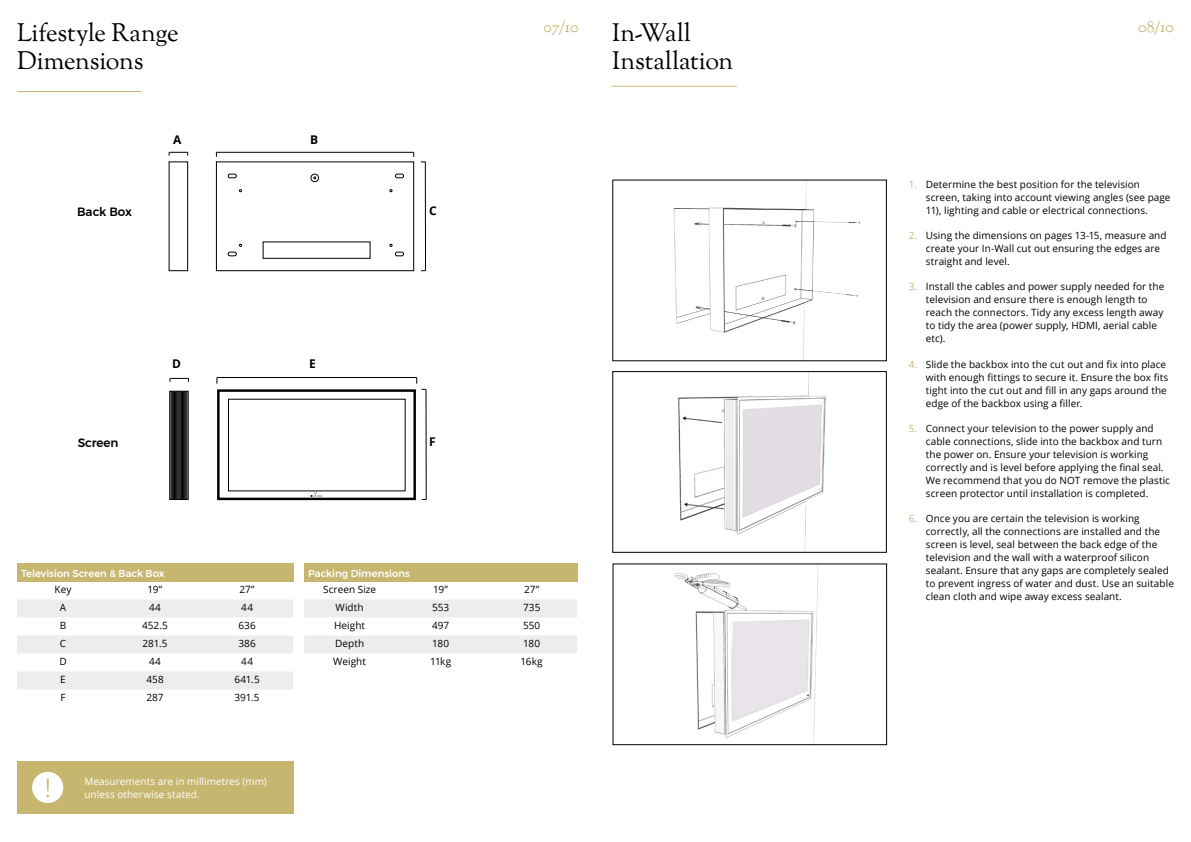
<style>
.page{position:relative;width:1191px;height:842px;background:#fff}
.page>*{position:absolute;margin:0;border:0;box-sizing:border-box;transform-origin:0 0}
.t1{font:300 26px "Montserrat";color:#c6b670}
.t2{font:25px/28px "Sorts Mill Goudy";letter-spacing:-.01em;color:#000}
.t3{font:16px "Sorts Mill Goudy";letter-spacing:-.01em;color:#c6b670}
.t4{font:500 12px "Montserrat";letter-spacing:-.005em;color:#000}
.t5{font:700 12px "Open Sans";color:#000}
.t6{font:10px/13px "Open Sans";letter-spacing:.005em;color:#000}
.t7{font:10px "Open Sans";letter-spacing:.005em;color:#fff}
.t8{font:500 10px "Montserrat";color:#fff}
.s1{color:#c6b670}
</style>
<div class="page">
<hr style="left:17px;top:91px;width:125px;height:1px;background:#c6b670">
<div style="left:17px;top:761px;width:276px;height:52px;background:#c6b670"></div>
<div style="left:32px;top:772px;width:31px;height:31px;background:#fff;border-radius:50%"></div>
<div style="left:17px;top:563px;width:276px;height:18px;background:#c6b670"></div>
<svg style="left:17px;top:600px;width:276px;height:89px"></svg>
<div style="left:304px;top:563px;width:273px;height:18px;background:#c6b670"></div>
<svg style="left:304px;top:600px;width:273px;height:53px"></svg>
<div style="left:169px;top:162px;width:19px;height:109px;border:1px solid #000"></div>
<svg style="left:228px;top:174px;width:8px;height:4px"></svg>
<div style="left:311px;top:174px;width:8px;height:8px;border:1px solid #000;border-radius:50%"></div>
<svg style="left:395px;top:174px;width:9px;height:4px"></svg>
<svg style="left:228px;top:244px;width:14px;height:12px"></svg>
<svg style="left:390px;top:244px;width:14px;height:12px"></svg>
<svg style="left:169px;top:152px;width:19px;height:4px"></svg>
<hr style="left:216px;top:152px;width:198px;height:1px;background:#000">
<hr style="left:425px;top:162px;width:1px;height:109px;background:#000">
<div style="left:216px;top:162px;width:198px;height:109px;border:1px solid #000"></div>
<div style="left:169px;top:391px;width:19px;height:109px;border:1px solid #000"></div>
<div style="left:217px;top:389px;width:199px;height:111px;border:2px solid #000"></div>
<hr style="left:171px;top:391px;width:1px;height:108px;background:#000">
<hr style="left:172px;top:391px;width:1px;height:108px;background:#000">
<hr style="left:173px;top:391px;width:1px;height:108px;background:#000">
<hr style="left:174px;top:391px;width:1px;height:108px;background:#000">
<hr style="left:175px;top:391px;width:1px;height:108px;background:#000">
<hr style="left:176px;top:391px;width:1px;height:108px;background:#000">
<hr style="left:177px;top:391px;width:1px;height:108px;background:#000">
<hr style="left:178px;top:391px;width:1px;height:108px;background:#000">
<hr style="left:179px;top:391px;width:1px;height:108px;background:#000">
<hr style="left:180px;top:391px;width:1px;height:108px;background:#000">
<hr style="left:181px;top:391px;width:1px;height:108px;background:#000">
<hr style="left:182px;top:391px;width:1px;height:108px;background:#000">
<hr style="left:183px;top:391px;width:1px;height:108px;background:#000">
<hr style="left:185px;top:391px;width:1px;height:108px;background:#000">
<hr style="left:184px;top:391px;width:1px;height:108px;background:#000">
<hr style="left:186px;top:391px;width:1px;height:108px;background:#000">
<hr style="left:187px;top:391px;width:1px;height:108px;background:#000">
<hr style="left:217px;top:377px;width:200px;height:1px;background:#000">
<hr style="left:426px;top:389px;width:1px;height:110px;background:#000">
<svg style="left:416px;top:377px;width:10px;height:13px"></svg>
<svg style="left:170px;top:378px;width:19px;height:4px"></svg>
<svg style="left:309px;top:492px;width:13px;height:5px"></svg>
<hr style="left:612px;top:86px;width:125px;height:1px;background:#c6b670">
<img style="left:673px;top:182px;width:187px;height:177px">
<img style="left:678px;top:373px;width:148px;height:178px">
<div style="left:612px;top:371px;width:275px;height:182px;border:1px solid #000"></div>
<img style="left:674px;top:565px;width:145px;height:178px">
<div style="left:612px;top:563px;width:275px;height:182px;border:1px solid #000"></div>
<h2 class="t2" style="left:17px;top:20px;width:163px">Lifestyle Range<br>Dimensions</h2>
<h3 class="t3" style="left:543px;top:17px;width:37px">07/10</h3>
<h3 class="t3" style="left:1138px;top:17px;width:37px">08/10</h3>
<h2 class="t2" style="left:612px;top:20px;width:123px">In-Wall<br>Installation</h2>
<p class="t5" style="left:173px;top:131px;width:10px">A</p>
<p class="t5" style="left:310px;top:131px;width:10px">B</p>
<p class="t4" style="left:77px;top:203px;width:56px">Back Box</p>
<p class="t5" style="left:429px;top:202px;width:9px">C</p>
<p class="t5" style="left:172px;top:355px;width:10px">D</p>
<p class="t5" style="left:309px;top:355px;width:8px">E</p>
<p class="t4" style="left:78px;top:434px;width:42px">Screen</p>
<p class="t5" style="left:429px;top:434px;width:8px">F</p>
<p class="t8" style="left:21px;top:566px;width:145px">Television Screen &amp; Back Box</p>
<p class="t6" style="left:55px;top:583px;width:18px">Key</p>
<p class="t6" style="left:148px;top:583px;width:16px">19”</p>
<p class="t6" style="left:239px;top:583px;width:17px">27”</p>
<p class="t6" style="left:60px;top:601px;width:8px">A</p>
<p class="t6" style="left:149px;top:601px;width:13px">44</p>
<p class="t6" style="left:241px;top:601px;width:13px">44</p>
<p class="t6" style="left:60px;top:619px;width:8px">B</p>
<p class="t6" style="left:142px;top:619px;width:27px">452.5</p>
<p class="t6" style="left:238px;top:619px;width:19px">636</p>
<p class="t6" style="left:60px;top:637px;width:8px">C</p>
<p class="t6" style="left:142px;top:637px;width:27px">281.5</p>
<p class="t6" style="left:238px;top:637px;width:19px">386</p>
<p class="t6" style="left:59px;top:655px;width:9px">D</p>
<p class="t6" style="left:149px;top:655px;width:13px">44</p>
<p class="t6" style="left:241px;top:655px;width:13px">44</p>
<p class="t6" style="left:60px;top:673px;width:7px">E</p>
<p class="t6" style="left:146px;top:673px;width:19px">458</p>
<p class="t6" style="left:234px;top:673px;width:27px">641.5</p>
<p class="t6" style="left:60px;top:691px;width:7px">F</p>
<p class="t6" style="left:146px;top:691px;width:19px">287</p>
<p class="t6" style="left:234px;top:691px;width:27px">391.5</p>
<p class="t8" style="left:308px;top:566px;width:103px">Packing Dimensions</p>
<p class="t6" style="left:323px;top:583px;width:54px">Screen Size</p>
<p class="t6" style="left:433px;top:583px;width:16px">19”</p>
<p class="t6" style="left:524px;top:583px;width:17px">27”</p>
<p class="t6" style="left:335px;top:601px;width:30px">Width</p>
<p class="t6" style="left:432px;top:601px;width:19px">553</p>
<p class="t6" style="left:523px;top:601px;width:19px">735</p>
<p class="t6" style="left:334px;top:619px;width:33px">Height</p>
<p class="t6" style="left:432px;top:619px;width:19px">497</p>
<p class="t6" style="left:523px;top:619px;width:19px">550</p>
<p class="t6" style="left:335px;top:637px;width:31px">Depth</p>
<p class="t6" style="left:432px;top:637px;width:18px">180</p>
<p class="t6" style="left:523px;top:637px;width:18px">180</p>
<p class="t6" style="left:333px;top:655px;width:34px">Weight</p>
<p class="t6" style="left:430px;top:655px;width:23px">11kg</p>
<p class="t6" style="left:520px;top:655px;width:24px">16kg</p>
<p class="t6" style="left:926px;top:178px;width:246px;text-indent:-17px"><span class="s1">1.</span> Determine the best position for the television screen, taking into account viewing angles (see page<br>11), lighting and cable or electrical connections.</p>
<p class="t6" style="left:926px;top:229px;width:242px;text-indent:-17px"><span class="s1">2.</span> Using the dimensions on pages 13-15, measure and create your In-Wall cut out ensuring the edges are straight and level.</p>
<p class="t6" style="left:926px;top:280px;width:240px;text-indent:-17px"><span class="s1">3.</span> Install the cables and power supply needed for the television and ensure there is enough length to reach the connectors. Tidy any excess length away to tidy the area (power supply, HDMI, aerial cable etc).</p>
<p class="t6" style="left:926px;top:357px;width:244px;text-indent:-17px"><span class="s1">4.</span> Slide the backbox into the cut out and fix into place with enough fittings to secure it. Ensure the box fits tight into the cut out and fill in any gaps around the edge of the backbox using a filler.</p>
<p class="t6" style="left:926px;top:421px;width:246px;text-indent:-17px"><span class="s1">5.</span> Connect your television to the power supply and cable connections, slide into the backbox and turn the power on. Ensure your television is working correctly and is level before applying the final seal.<br>We recommend that you do NOT remove the plastic screen protector until installation is completed.</p>
<p class="t6" style="left:926px;top:512px;width:250px;text-indent:-17px"><span class="s1">6.</span> Once you are certain the television is working correctly, all the connections are installed and the screen is level, seal between the back edge of the television and the wall with a waterproof silicon sealant. Ensure that any gaps are completely sealed to prevent ingress of water and dust. Use an suitable clean cloth and wipe away excess sealant.</p>
<p class="t7" style="left:84px;top:774px;width:184px">Measurements are in millimetres (mm)</p>
<h1 class="t1" style="left:45px;top:768px;width:7px">!</h1>
<p class="t7" style="left:84px;top:787px;width:117px">unless otherwise stated.</p>
</div>
